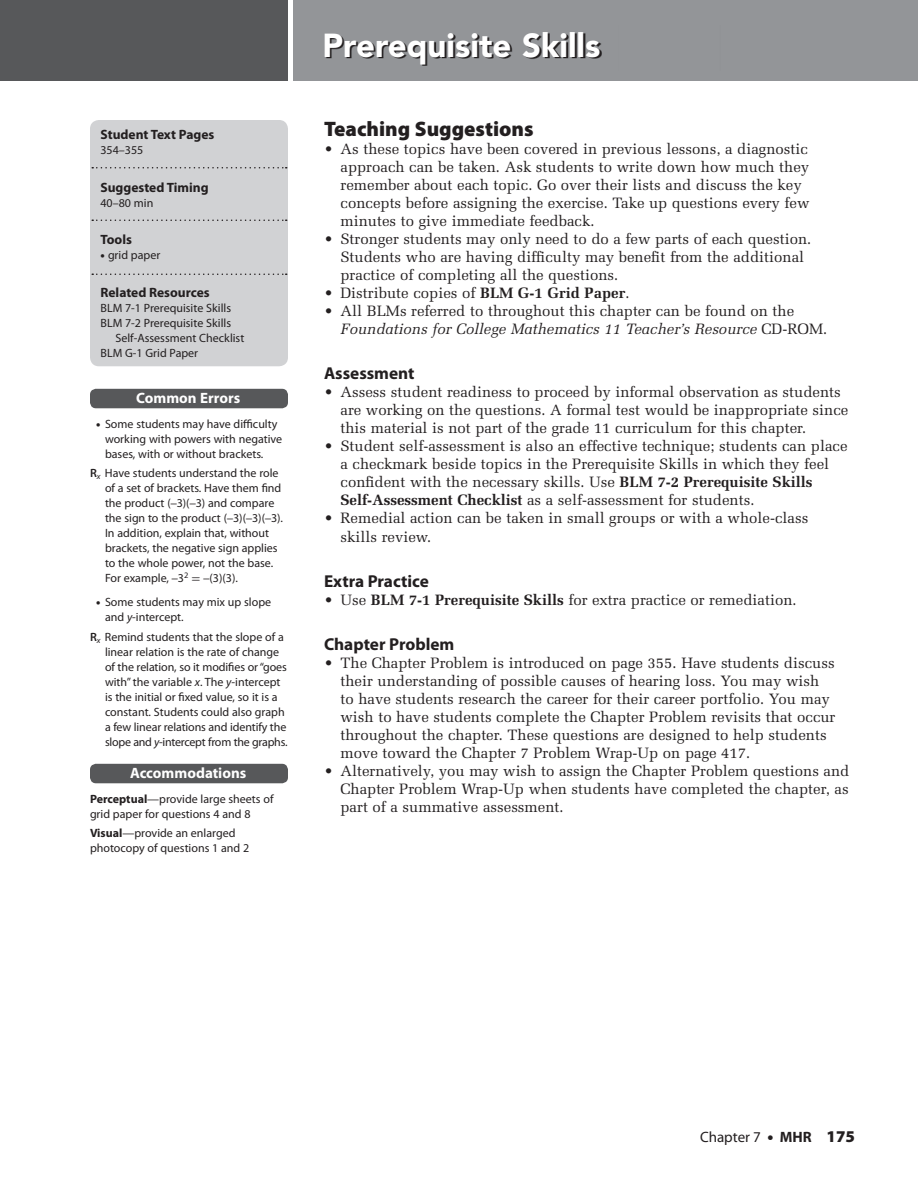
<style>
.page{position:relative;width:918px;height:1188px;background:#fff}
.page>*{position:absolute;margin:0;border:0;box-sizing:border-box;transform-origin:0 0}
.t1{font:900 33px "Avenir";color:#fff}
.t2{font:900 21px "Myriad Pro";color:#231f20}
.t3{font:700 17.25px "Myriad Pro";color:#231f20}
.t4{font:15px/18px "Melior";color:#231f20}
.t5{font:700 15px "Myriad Pro";color:#fff}
.t6{font:15px "Myriad";color:#231f20}
.t7{font:700 13.5px "Myriad Pro";color:#231f20}
.t8{font:12px/15px "Myriad Pro";color:#231f20}
.s1{font-weight:900}
.s2{font-weight:600}
.s3{font-family:"Uni Math"}
.s4{font-style:italic}
.s5{font-weight:700}
.s6{font-family:"Myriad Pro";font-weight:900;font-size:16.5px}
</style>
<div class="page">
<div style="left:0;top:0;width:918px;height:81px;background:#939598"></div>
<img style="left:326px;top:33px;width:276px;height:33px">
<div style="left:0;top:0;width:288px;height:81px;background:#57585a"></div>
<hr style="left:288px;top:0;width:4px;height:81px;background:#fff">
<div style="left:90px;top:120px;width:198px;height:246px;background:#d1d2d4;border-radius:9px"></div>
<svg style="left:92px;top:167px;width:195px;height:2px"></svg>
<svg style="left:92px;top:220px;width:195px;height:1px"></svg>
<svg style="left:92px;top:274px;width:195px;height:1px"></svg>
<div style="left:90px;top:389px;width:198px;height:19px;background:#57585a;border-radius:6px"></div>
<div style="left:90px;top:764px;width:198px;height:19px;background:#57585a;border-radius:6px"></div>
<p class="t7" style="left:100px;top:126px;width:115px">Student Text Pages</p>
<p class="t8" style="left:100px;top:142px;width:44px">354–355</p>
<p class="t7" style="left:100px;top:178px;width:110px">Suggested Timing</p>
<p class="t8" style="left:100px;top:195px;width:54px">40–80 min</p>
<p class="t7" style="left:100px;top:231px;width:33px">Tools</p>
<p class="t8" style="left:100px;top:247px;width:61px"><span class="s1">•</span> grid paper</p>
<p class="t7" style="left:100px;top:283px;width:111px">Related Resources</p>
<p class="t8" style="left:100px;top:300px;width:132px">BLM 7-1 Prerequisite Skills</p>
<p class="t8" style="left:100px;top:315px;width:132px">BLM 7-2 Prerequisite Skills</p>
<p class="t8" style="left:116px;top:330px;width:130px">Self-Assessment Checklist</p>
<p class="t8" style="left:100px;top:345px;width:99px">BLM G-1 Grid Paper</p>
<p class="t5" style="left:136px;top:388px;width:106px">Common Errors</p>
<p class="t8" style="left:105px;top:416px;width:179px;text-indent:-9px"><span class="s1">•</span> Some students may have diffi culty working with powers with negative bases, with or without brackets.</p>
<p class="t8" style="left:105px;top:466px;width:180px;text-indent:-15px"><span class="s2">R</span><sub>x</sub> Have students understand the role of a set of brackets. Have them find the product (<span class="s3">–</span>3)(<span class="s3">–</span>3) and compare the sign to the product (<span class="s3">–</span>3)(<span class="s3">–</span>3)(<span class="s3">–</span>3).<br>In addition, explain that, without brackets, the negative sign applies to the whole power, not the base.<br>For example, <span class="s3">–</span>3<sup>2</sup> <span class="s3">= –</span>(3)(3).</p>
<p class="t8" style="left:105px;top:595px;width:168px;text-indent:-9px"><span class="s1">•</span> Some students may mix up slope and <span class="s4">y</span>-intercept.</p>
<p class="t8" style="left:105px;top:629px;width:184px;text-indent:-15px"><span class="s2">R</span><sub>x</sub> Remind students that the slope of a linear relation is the rate of change of the relation, so it modifies or “goes with” the variable <span class="s4">x</span>. The <span class="s4">y</span>-intercept is the initial or fixed value, so it is a constant. Students could also graph a few linear relations and identify the slope and <span class="s4">y</span>-intercept from the graphs.</p>
<p class="t5" style="left:130px;top:763px;width:118px">Accommodations</p>
<p class="t8" style="left:90px;top:791px;width:185px"><span class="s5">Perceptual</span>—provide large sheets of grid paper for questions 4 and 8</p>
<p class="t8" style="left:90px;top:826px;width:161px"><span class="s5">Visual</span>—provide an enlarged photocopy of questions 1 and 2</p>
<h1 class="t1" style="left:322px;top:25px;width:279px">Prerequisite Skills</h1>
<h2 class="t2" style="left:324px;top:115px;width:211px">Teaching Suggestions</h2>
<p class="t4" style="left:340px;top:139px;width:471px;text-indent:-16px">• As these topics have been covered in previous lessons, a diagnostic approach can be taken. Ask students to write down how much they remember about each topic. Go over their lists and discuss the key concepts before assigning the exercise. Take up questions every few minutes to give immediate feedback.</p>
<p class="t4" style="left:340px;top:229px;width:472px;text-indent:-16px">• Stronger students may only need to do a few parts of each question.<br>Students who are having difficulty may benefit from the additional practice of completing all the questions.</p>
<p class="t4" style="left:324px;top:283px;width:307px">• Distribute copies of <span class="s5">BLM G-1 Grid Paper</span>.</p>
<p class="t4" style="left:340px;top:301px;width:488px;text-indent:-16px">• All BLMs referred to throughout this chapter can be found on the<br><span class="s4">Foundations for College Mathematics 11 Teacher’s Resource</span> CD-ROM.</p>
<p class="t3" style="left:324px;top:362px;width:92px">Assessment</p>
<p class="t4" style="left:340px;top:382px;width:509px;text-indent:-16px">• Assess student readiness to proceed by informal observation as students are working on the questions. A formal test would be inappropriate since this material is not part of the grade 11 curriculum for this chapter.</p>
<p class="t4" style="left:340px;top:436px;width:508px;text-indent:-16px">• Student self-assessment is also an effective technique; students can place a checkmark beside topics in the Prerequisite Skills in which they feel confident with the necessary skills. Use <span class="s5">BLM 7-2 Prerequisite Skills Self-Assessment Checklist</span> as a self-assessment for students.</p>
<p class="t4" style="left:340px;top:508px;width:469px;line-height:19.5px;text-indent:-16px">• Remedial action can be taken in small groups or with a whole-class skills review.</p>
<p class="t3" style="left:324px;top:570px;width:106px">Extra Practice</p>
<p class="t4" style="left:324px;top:591px;width:474px">• Use <span class="s5">BLM 7-1 Prerequisite Skills</span> for extra practice or remediation.</p>
<p class="t3" style="left:324px;top:633px;width:132px">Chapter Problem</p>
<p class="t4" style="left:340px;top:654px;width:496px;text-indent:-16px">• The Chapter Problem is introduced on page 355. Have students discuss their understanding of possible causes of hearing loss. You may wish to have students research the career for their career portfolio. You may wish to have students complete the Chapter Problem revisits that occur throughout the chapter. These questions are designed to help students move toward the Chapter 7 Problem Wrap-Up on page 417.</p>
<p class="t4" style="left:340px;top:762px;width:510px;text-align:justify;text-indent:-16px">• Alternatively, you may wish to assign the Chapter Problem questions and Chapter Problem Wrap-Up when students have completed the chapter, as part of a summative assessment.</p>
<p class="t6" style="left:700px;top:1129px;width:156px">Chapter 7 <span class="s6">•</span> <span class="s5">MHR</span> <span class="s6">175</span></p>
</div>
